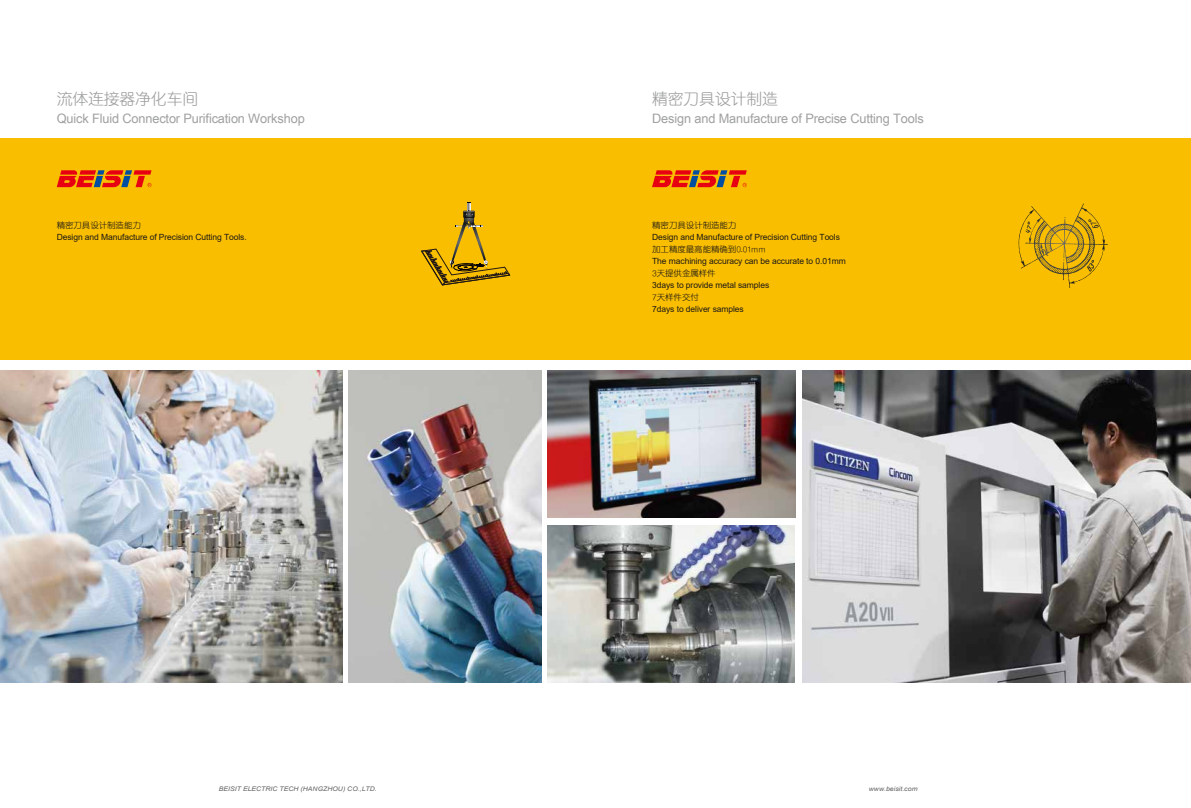
<style>
.page{position:relative;width:1191px;height:808px;background:#fff}
.page>*{position:absolute;margin:0;border:0;box-sizing:border-box;transform-origin:0 0}
.t1{font:16px "Tensentype Jia Li Xi Yuan J";letter-spacing:-.01em;color:#9fa0a0}
.t2{font:13px "Arial Narrow";letter-spacing:-.01em;color:#9fa0a0;scale:1.2 1}
.t3{font:8.5px "Arial";letter-spacing:-.01em;color:#1d1917}
.t4{font:8.5px "Tensentype Jia Li Xi Yuan J";letter-spacing:-.01em;color:#1d1917}
.t5{font:italic 6.3px "Arial";color:#656464;scale:1.11 1}
</style>
<div class="page">
<div style="left:0;top:138px;width:595px;height:221px;background:#fabe00"></div>
<svg style="left:421px;top:203px;width:90px;height:83px"></svg>
<svg style="left:57px;top:170px;width:95px;height:17px"></svg>
<img style="left:802px;top:371px;width:389px;height:311px">
<div style="left:595px;top:138px;width:596px;height:221px;background:#fabe00"></div>
<svg style="left:1018px;top:206px;width:90px;height:82px"></svg>
<svg style="left:652px;top:170px;width:95px;height:17px"></svg>
<img style="left:0;top:371px;width:342px;height:311px">
<img style="left:348px;top:371px;width:193px;height:311px">
<img style="left:548px;top:371px;width:248px;height:146px">
<img style="left:548px;top:525px;width:247px;height:157px">
<h1 class="t1" style="left:57px;top:88px;width:143px">流体连接器净化车间</h1>
<h2 class="t2" style="left:57px;top:109px;width:208px">Quick Fluid Connector Purification Workshop</h2>
<p class="t4" style="left:57px;top:219px;width:86px">精密刀具设计制造能力</p>
<p class="t3" style="left:57px;top:231px;width:192px">Design and Manufacture of Precision Cutting Tools.</p>
<h1 class="t1" style="left:652px;top:88px;width:127px">精密刀具设计制造</h1>
<h2 class="t2" style="left:652px;top:109px;width:228px">Design and Manufacture of Precise Cutting Tools</h2>
<p class="t4" style="left:652px;top:219px;width:86px">精密刀具设计制造能力</p>
<p class="t3" style="left:652px;top:231px;width:189px">Design and Manufacture of Precision Cutting Tools</p>
<p class="t4" style="left:652px;top:243px;width:115px">加工精度最高能精确到0.01mm</p>
<p class="t3" style="left:652px;top:255px;width:195px">The machining accuracy can be accurate to 0.01mm</p>
<p class="t4" style="left:652px;top:267px;width:65px">3天提供金属样件</p>
<p class="t3" style="left:652px;top:279px;width:119px">3days to provide metal samples</p>
<p class="t4" style="left:652px;top:291px;width:48px">7天样件交付</p>
<p class="t3" style="left:652px;top:303px;width:93px">7days to deliver samples</p>
<p class="t5" style="left:219px;top:785px;width:144px">BEISIT ELECTRIC TECH (HANGZHOU) CO.,LTD.</p>
<p class="t5" style="left:869px;top:785px;width:45px">www.beisit.com</p>
</div>
